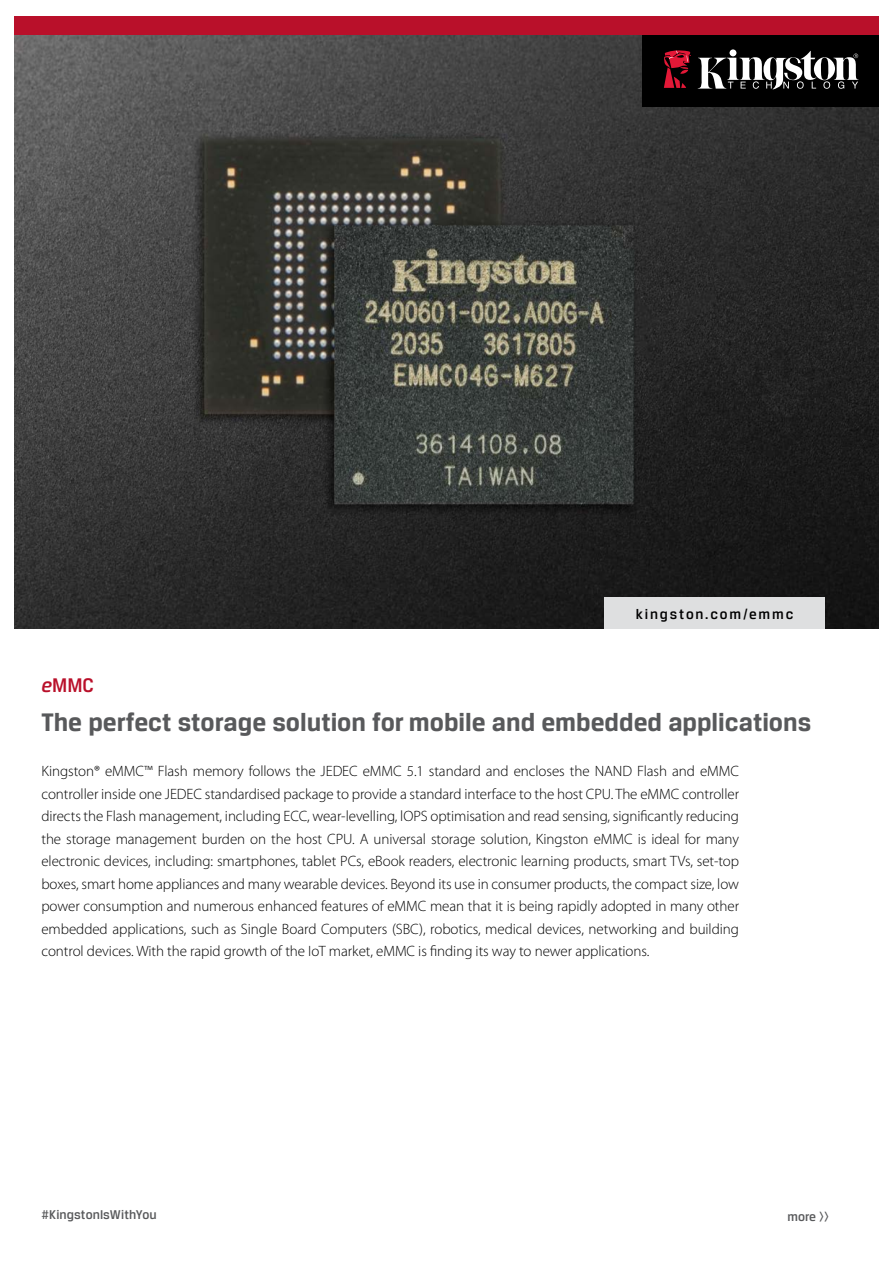
<style>
.page{position:relative;width:893px;height:1263px;background:#fff}
.page>*{position:absolute;margin:0;border:0;box-sizing:border-box;transform-origin:0 0}
.t1{font:700 27px "Breuer Text";color:#58595b}
.t2{font:500 21px "Breuer Text";color:#b9102a}
.t3{font:300 15px/22.5px "Myriad Pro";letter-spacing:-.005em;color:#000;text-align:justify}
.t4{font:500 15px "Breuer Text";letter-spacing:.12em;color:#000}
.t5{font:500 13.5px "Breuer Text";letter-spacing:.005em;color:#58595b}
.s1{font-style:italic}
</style>
<div class="page">
<img style="left:14px;top:35px;width:864px;height:593px">
<div style="left:605px;top:597px;width:220px;height:31px;background:#dedfe0"></div>
<div style="left:14px;top:16px;width:864px;height:19px;background:#b9102a"></div>
<div style="left:642px;top:36px;width:236px;height:71px;background:#000"></div>
<svg style="left:698px;top:51px;width:161px;height:39px"></svg>
<svg style="left:663px;top:50px;width:28px;height:38px"></svg>
<h2 class="t2" style="left:41px;top:673px;width:54px"><span class="s1">e</span>MMC</h2>
<p class="t4" style="left:636px;top:606px;width:159px">kingston.com/emmc</p>
<h1 class="t1" style="left:41px;top:706px;width:771px">The perfect storage solution for mobile and embedded applications</h1>
<p class="t3" style="left:41px;top:760px;width:699px">Kingston® eMMC™ Flash memory follows the JEDEC eMMC 5.1 standard and encloses the NAND Flash and eMMC controller inside one JEDEC standardised package to provide a standard interface to the host CPU. The eMMC controller directs the Flash management, including ECC, wear-levelling, lOPS optimisation and read sensing, significantly reducing the storage management burden on the host CPU. A universal storage solution, Kingston eMMC is ideal for many electronic devices, including: smartphones, tablet PCs, eBook readers, electronic learning products, smart TVs, set-top boxes, smart home appliances and many wearable devices. Beyond its use in consumer products, the compact size, low power consumption and numerous enhanced features of eMMC mean that it is being rapidly adopted in many other embedded applications, such as Single Board Computers (SBC), robotics, medical devices, networking and building control devices. With the rapid growth of the IoT market, eMMC is finding its way to newer applications.</p>
<p class="t5" style="left:41px;top:1207px;width:117px">#KingstonIsWithYou</p>
<p class="t5" style="left:787px;top:1209px;width:43px">more &gt;&gt;</p>
</div>
